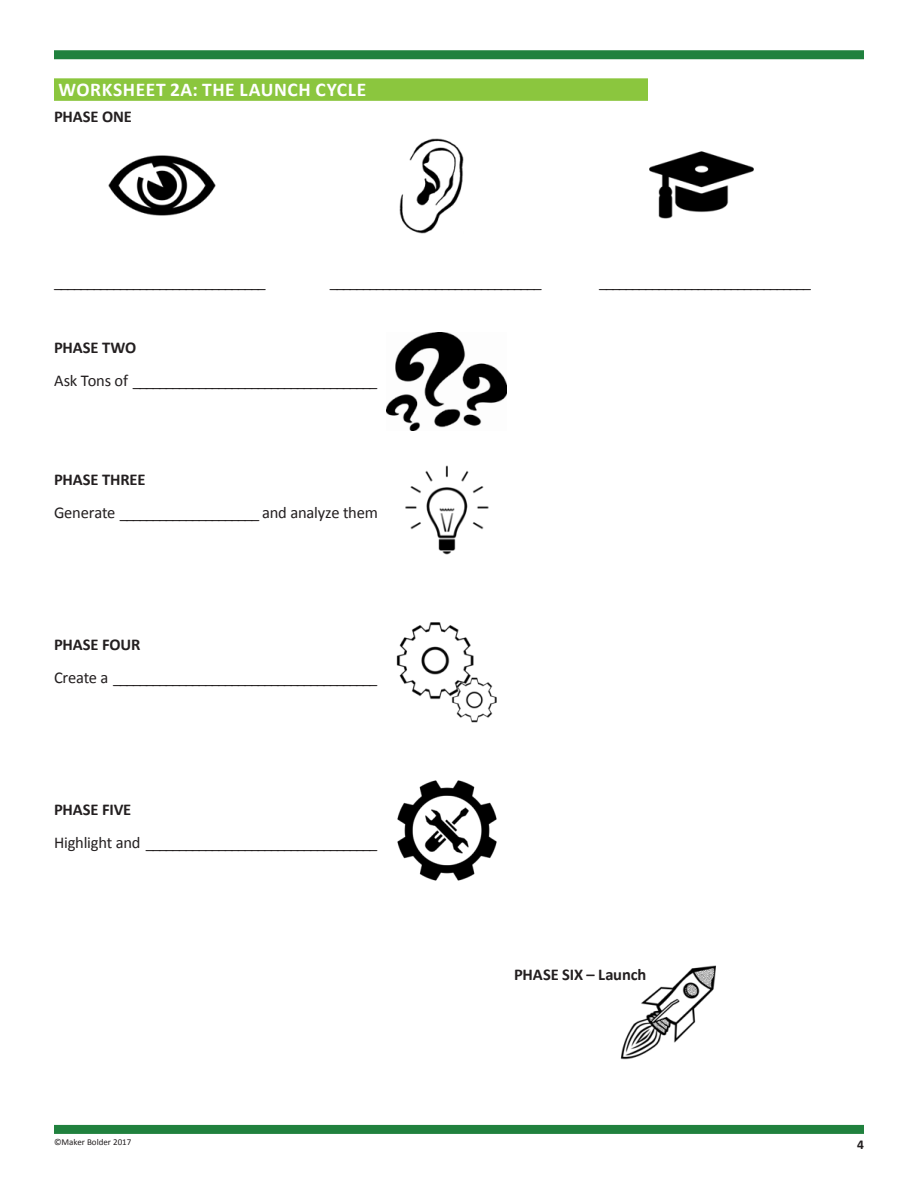
<style>
.page{position:relative;width:918px;height:1188px;background:#fff}
.page>*{position:absolute;margin:0;border:0;box-sizing:border-box;transform-origin:0 0}
.Green_bar_white_type{font:700 19.5px "Calibri";letter-spacing:.03em;color:#fff}
.body_copy{font:16.5px "Calibri";letter-spacing:-.015em;color:#231f20}
.body_copy-2{font:700 16.5px "Calibri";letter-spacing:-.01em;color:#231f20}
.t1{font:700 13.5px "Calibri";color:#231f20}
.t2{font:9px "Calibri";color:#231f20}
</style>
<div class="page">
<div style="left:54px;top:1125px;width:810px;height:9px;background:#20813e"></div>
<div style="left:54px;top:50px;width:810px;height:9px;background:#20813e"></div>
<div style="left:54px;top:78px;width:594px;height:23px;background:#8bc63e"></div>
<img style="left:108px;top:156px;width:108px;height:60px">
<img style="left:400px;top:138px;width:63px;height:96px">
<img style="left:650px;top:151px;width:104px;height:68px">
<img style="left:387px;top:333px;width:120px;height:97px">
<img style="left:405px;top:465px;width:84px;height:90px">
<img style="left:396px;top:622px;width:101px;height:101px">
<img style="left:397px;top:780px;width:100px;height:101px">
<img style="left:620px;top:965px;width:96px;height:95px">
<p class="Green_bar_white_type" style="left:59px;top:75px;width:309px">WORKSHEET 2A: THE LAUNCH CYCLE</p>
<p class="body_copy-2" style="left:54px;top:105px;width:79px">PHASE ONE</p>
<p class="body_copy" style="left:54px;top:271px;width:213px">________________________________</p>
<p class="body_copy" style="left:330px;top:271px;width:213px">________________________________</p>
<p class="body_copy" style="left:599px;top:271px;width:213px">________________________________</p>
<p class="body_copy-2" style="left:54px;top:336px;width:84px">PHASE TWO</p>
<p class="body_copy" style="left:54px;top:370px;width:325px">Ask Tons of _____________________________________</p>
<p class="body_copy-2" style="left:54px;top:468px;width:93px">PHASE THREE</p>
<p class="body_copy" style="left:54px;top:502px;width:325px">Generate _____________________ and analyze them</p>
<p class="body_copy-2" style="left:54px;top:633px;width:88px">PHASE FOUR</p>
<p class="body_copy" style="left:54px;top:667px;width:325px">Create a ________________________________________</p>
<p class="body_copy-2" style="left:54px;top:798px;width:79px">PHASE FIVE</p>
<p class="body_copy" style="left:54px;top:832px;width:325px">Highlight and ___________________________________</p>
<p class="body_copy-2" style="left:514px;top:963px;width:134px">PHASE SIX – Launch</p>
<p class="t2" style="left:54px;top:1136px;width:79px">©Maker Bolder 2017</p>
<p class="t1" style="left:857px;top:1135px;width:8px">4</p>
</div>
